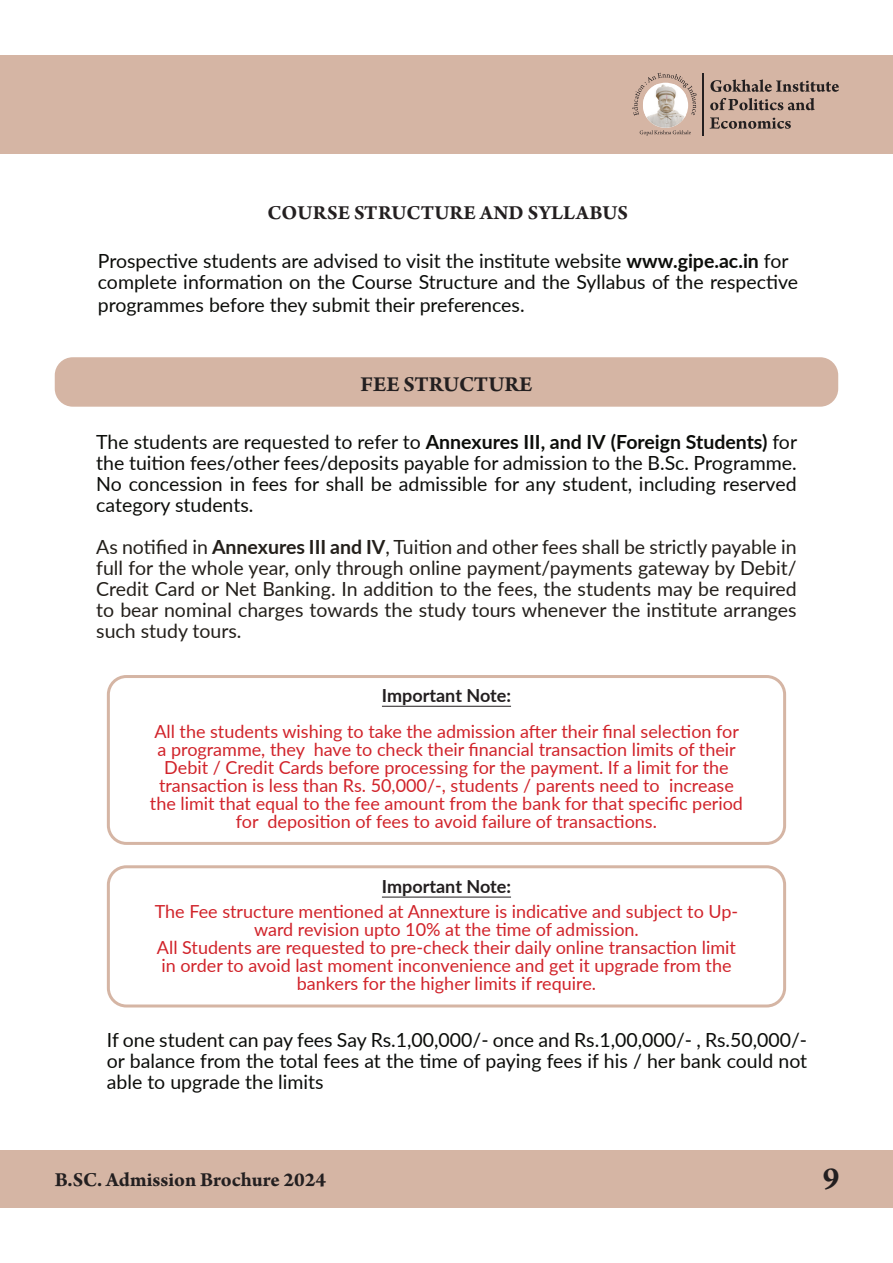
<style>
.page{position:relative;width:893px;height:1263px;background:#fff}
.page>*{position:absolute;margin:0;border:0;box-sizing:border-box;transform-origin:0 0}
.t1{font:700 33px "Arno Pro";color:#231f20}
.t2{font:700 22.5px "Arno Pro";color:#231f20}
.t3{font:700 21px "Arno Pro";color:#231f20}
.t4{font:19.5px/21px "Lato";color:#0c0d0a;text-align:justify}
.t5{font:19.5px/21px "Lato";color:#231f1a;text-align:justify}
.t6{font:18px/18px "Lato";color:#d1232a;text-align:center}
.t7{font:700 18px "Lato";color:#231f20}
.s1{font-weight:700}
</style>
<div class="page">
<div style="left:0;top:1151px;width:893px;height:57px;background:#d5b5a4"></div>
<div style="left:0;top:55px;width:893px;height:99px;background:#d5b5a4"></div>
<svg style="left:710px;top:79px;width:129px;height:50px"></svg>
<hr style="left:703px;top:73px;width:1px;height:62px;background:#231f20">
<svg style="left:640px;top:130px;width:51px;height:6px"></svg>
<svg style="left:643px;top:83px;width:45px;height:45px"></svg>
<svg style="left:632px;top:73px;width:65px;height:43px"></svg>
<img style="left:643px;top:84px;width:27px;height:44px">
<div style="left:107px;top:675px;width:679px;height:170px;border:3px solid #d5b5a4;border-radius:18px"></div>
<hr style="left:382px;top:706px;width:129px;height:1px;background:#231f20">
<div style="left:55px;top:357px;width:783px;height:50px;background:#d5b5a4;border-radius:18px"></div>
<div style="left:107px;top:865px;width:679px;height:142px;border:3px solid #d5b5a4;border-radius:18px"></div>
<hr style="left:382px;top:897px;width:129px;height:1px;background:#231f20">
<p class="t3" style="left:267px;top:200px;width:362px">COURSE STRUCTURE AND SYLLABUS</p>
<p class="t4" style="left:98px;top:249px;width:692px">Prospective students are advised to visit the institute website <span class="s1">www.gipe.ac.in</span> for</p>
<p class="t4" style="left:98px;top:269px;width:702px;line-height:23.4px">complete information on the Course Structure and the Syllabus of the respective programmes before they submit their preferences.</p>
<p class="t2" style="left:361px;top:371px;width:173px">FEE STRUCTURE</p>
<p class="t4" style="left:96px;top:430px;width:702px">The students are requested to refer to <span class="s1">Annexures III, and IV (Foreign Students)</span> for the tuition fees/other fees/deposits payable for admission to the B.Sc. Programme.<br>No concession in fees for shall be admissible for any student, including reserved category students.</p>
<p class="t5" style="left:96px;top:535px;width:702px">As notified in <span class="s1">Annexures III and IV</span>, Tuition and other fees shall be strictly payable in full for the whole year, only through online payment/payments gateway by Debit/ Credit Card or Net Banking. In addition to the fees, the students may be required to bear nominal charges towards the study tours whenever the institute arranges such study tours.</p>
<p class="t7" style="left:382px;top:682px;width:131px">Important Note:</p>
<p class="t6" style="left:150px;top:722px;width:595px">All the students wishing to take the admission after their final selection for a programme, they have to check their financial transaction limits of their Debit / Credit Cards before processing for the payment. If a limit for the transaction is less than Rs. 50,000/-, students / parents need to increase the limit that equal to the fee amount from the bank for that specific period for deposition of fees to avoid failure of transactions.</p>
<p class="t7" style="left:382px;top:873px;width:131px">Important Note:</p>
<p class="t6" style="left:155px;top:902px;width:585px">The Fee structure mentioned at Annexture is indicative and subject to Up&shy;ward revision upto 10% at the time of admission.</p>
<p class="t6" style="left:157px;top:938px;width:580px">All Students are requested to pre-check their daily online transaction limit in order to avoid last moment inconvenience and get it upgrade from the bankers for the higher limits if require.</p>
<p class="t4" style="left:107px;top:1028px;width:702px">If one student can pay fees Say Rs.1,00,000/- once and Rs.1,00,000/- , Rs.50,000/- or balance from the total fees at the time of paying fees if his / her bank could not able to upgrade the limits</p>
<p class="t3" style="left:55px;top:1167px;width:273px">B.SC. Admission Brochure 2024</p>
<h1 class="t1" style="left:823px;top:1159px;width:18px">9</h1>
</div>
